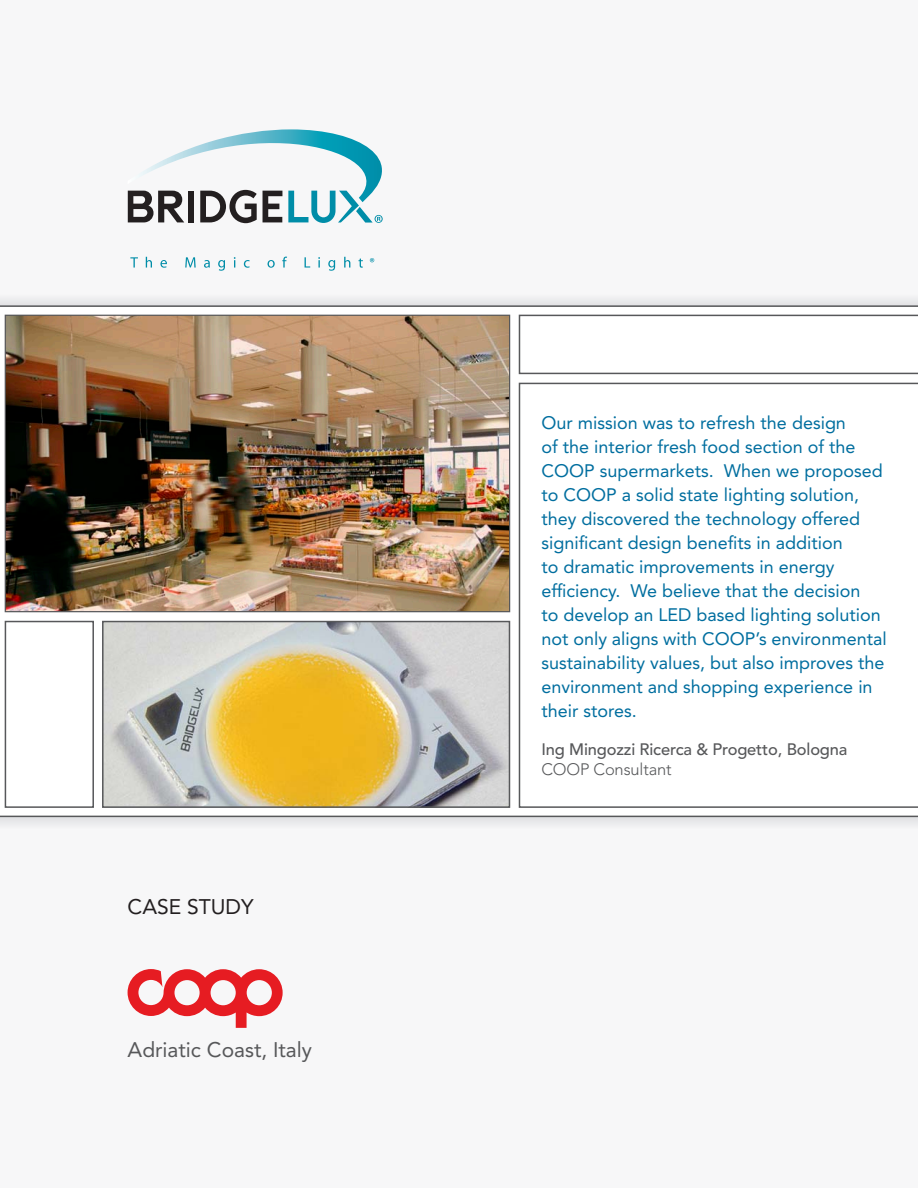
<style>
.page{position:relative;width:918px;height:1188px;background:#fff}
.page>*{position:absolute;margin:0;border:0;box-sizing:border-box;transform-origin:0 0}
.t1{font:21px "Avenir LT Std";color:#57585a}
.t2{font:21px "Avenir LT Std";color:#231f20}
.intro{font:18px/24px "Avenir LT Std";color:#006e9f}
.quote_person{font:500 16.5px "Avenir LT Std";letter-spacing:-.01em;color:#57585a}
.quote_title{font:300 16.5px "Avenir LT Std";letter-spacing:-.01em;color:#57585a}
</style>
<div class="page">
<div style="left:0;top:0;width:918px;height:306px;background:#f7f7f8"></div>
<div style="left:0;top:816px;width:918px;height:372px;background:#f7f7f8"></div>
<div style="left:0;top:293px;width:918px;height:13px;background:#ecedee"></div>
<svg style="left:0;top:817px;width:918px;height:7px"></svg>
<hr style="left:0;top:305px;width:918px;height:2px;background:#57585a">
<hr style="left:0;top:816px;width:918px;height:1px;background:#57585a">
<img style="left:7px;top:317px;width:501px;height:293px">
<div style="left:5px;top:315px;width:505px;height:297px;border:1px solid #57585a"></div>
<svg style="left:519px;top:383px;width:399px;height:425px"></svg>
<img style="left:105px;top:624px;width:402px;height:181px">
<div style="left:102px;top:621px;width:408px;height:187px;border:2px solid #57585a"></div>
<svg style="left:519px;top:315px;width:399px;height:59px"></svg>
<svg style="left:128px;top:969px;width:155px;height:59px"></svg>
<svg style="left:130px;top:257px;width:8px;height:11px"></svg>
<svg style="left:146px;top:257px;width:6px;height:11px"></svg>
<svg style="left:160px;top:260px;width:7px;height:8px"></svg>
<svg style="left:185px;top:257px;width:11px;height:11px"></svg>
<svg style="left:204px;top:260px;width:6px;height:8px"></svg>
<svg style="left:218px;top:260px;width:7px;height:11px"></svg>
<svg style="left:234px;top:257px;width:2px;height:11px"></svg>
<svg style="left:244px;top:260px;width:6px;height:8px"></svg>
<svg style="left:268px;top:260px;width:7px;height:8px"></svg>
<svg style="left:282px;top:257px;width:5px;height:11px"></svg>
<svg style="left:305px;top:257px;width:5px;height:11px"></svg>
<svg style="left:318px;top:257px;width:2px;height:11px"></svg>
<svg style="left:328px;top:260px;width:7px;height:11px"></svg>
<svg style="left:344px;top:257px;width:6px;height:11px"></svg>
<svg style="left:128px;top:129px;width:255px;height:94px"></svg>
<svg style="left:359px;top:258px;width:4px;height:10px"></svg>
<svg style="left:370px;top:258px;width:4px;height:4px"></svg>
<div style="left:5px;top:621px;width:89px;height:187px;border:2px solid #57585a"></div>
<p class="t2" style="left:128px;top:894px;width:128px">CASE STUDY</p>
<p class="t1" style="left:128px;top:1038px;width:186px">Adriatic Coast, Italy</p>
<p class="intro" style="left:542px;top:411px;width:347px">Our mission was to refresh the design<br>of the interior fresh food section of the COOP supermarkets. When we proposed to COOP a solid state lighting solution, they discovered the technology offered significant design benefits in addition<br>to dramatic improvements in energy efficiency. We believe that the decision<br>to develop an LED based lighting solution not only aligns with COOP’s environmental sustainability values, but also improves the environment and shopping experience in their stores.</p>
<p class="quote_person" style="left:542px;top:740px;width:307px">Ing Mingozzi Ricerca &amp; Progetto, Bologna</p>
<p class="quote_title" style="left:542px;top:760px;width:132px">COOP Consultant</p>
</div>
